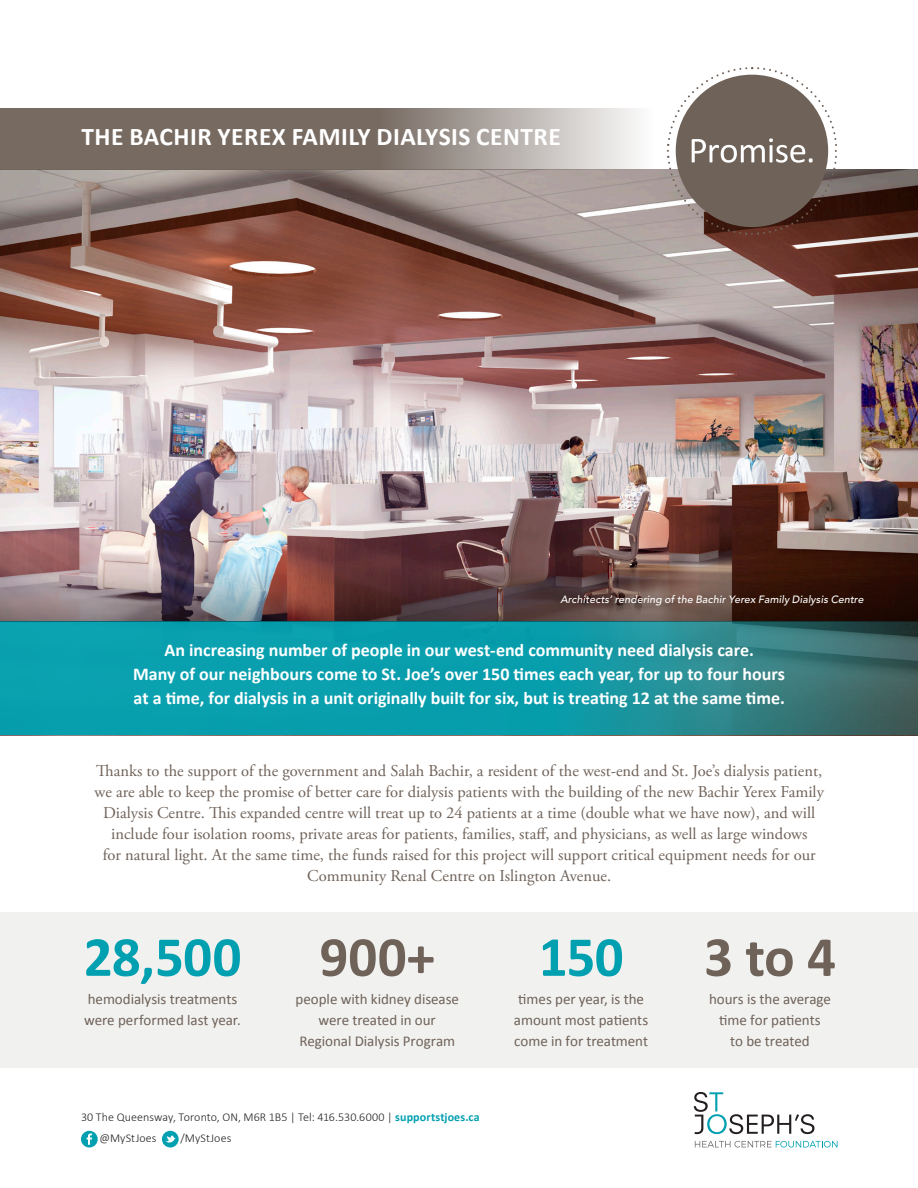
<style>
.page{position:relative;width:918px;height:1188px;background:#fff}
.page>*{position:absolute;margin:0;border:0;box-sizing:border-box;transform-origin:0 0}
.t1{font:700 57px "Calibri";letter-spacing:-.01em;color:#00a0b0}
.t2{font:700 57px "Calibri";color:#6f6259}
.t3{font:700 25.5px "Calibri";letter-spacing:.02em;color:#fff}
.t4{font:700 18px/24px "Calibri";color:#fff;text-align:center}
.t5{font:16.5px/21px "Adobe Garamond Pro";color:#6f6259;text-align:center}
.t6{font:15px/21px "Calibri";letter-spacing:-.005em;color:#6f6259;text-align:center}
.t7{font:300 12px "Calibri";letter-spacing:.005em;color:#231f20}
.t8{font:italic 500 10.5px "Avenir LT Std";letter-spacing:.015em;color:#fff}
.s1{font-weight:700;color:#00a0b0}
</style>
<div class="page">
<img style="left:0;top:169px;width:918px;height:211px">
<div style="left:0;top:912px;width:918px;height:155px;background:#f1f1ef"></div>
<svg style="left:0;top:621px;width:918px;height:114px;background:#16929d"></svg>
<svg style="left:0;top:108px;width:638px;height:61px;background:#90867f"></svg>
<svg style="left:667px;top:67px;width:170px;height:168px"></svg>
<img style="left:0;top:380px;width:918px;height:241px">
<svg style="left:694px;top:1092px;width:121px;height:42px"></svg>
<svg style="left:695px;top:1141px;width:142px;height:7px"></svg>
<div style="left:81px;top:1131px;width:17px;height:16px;background:#00a0b0;border-radius:50%"></div>
<svg style="left:87px;top:1133px;width:5px;height:12px"></svg>
<div style="left:162px;top:1131px;width:17px;height:16px;background:#00a0b0;border-radius:50%"></div>
<svg style="left:165px;top:1135px;width:11px;height:8px"></svg>
<p class="t3" style="left:81px;top:120px;width:481px">THE BACHIR YEREX FAMILY DIALYSIS CENTRE</p>
<p class="t8" style="left:560px;top:593px;width:305px">Architects’ rendering of the Bachir Yerex Family Dialysis Centre</p>
<p class="t4" style="left:133px;top:638px;width:653px">An increasing number of people in our west-end community need dialysis care.<br>Many of our neighbours come to St. Joe’s over 150 times each year, for up to four hours at a time, for dialysis in a unit originally built for six, but is treating 12 at the same time.</p>
<p class="t5" style="left:95px;top:761px;width:731px">Thanks to the support of the government and Salah Bachir, a resident of the west-end and St. Joe’s dialysis patient, we are able to keep the promise of better care for dialysis patients with the building of the new Bachir Yerex Family Dialysis Centre. This expanded centre will treat up to 24 patients at a time (double what we have now), and will include four isolation rooms, private areas for patients, families, staff, and physicians, as well as large windows<br>for natural light. At the same time, the funds raised for this project will support critical equipment needs for our Community Renal Centre on Islington Avenue.</p>
<p class="t1" style="left:84px;top:920px;width:159px">28,500</p>
<p class="t6" style="left:84px;top:988px;width:158px;text-align:left">hemodialysis treatments were performed last year.</p>
<p class="t2" style="left:319px;top:920px;width:117px">900+</p>
<p class="t6" style="left:295px;top:988px;width:165px">people with kidney disease were treated in our<br>Regional Dialysis Program</p>
<p class="t7" style="left:81px;top:1110px;width:400px">30 The Queensway, Toronto, ON, M6R 1B5 | Tel: 416.530.6000 | <span class="s1">supportstjoes.ca</span></p>
<p class="t7" style="left:100px;top:1131px;width:59px">@MyStJoes</p>
<p class="t7" style="left:180px;top:1131px;width:52px">/MyStJoes</p>
<p class="t1" style="left:539px;top:920px;width:86px">150</p>
<p class="t6" style="left:514px;top:988px;width:136px;text-align:left">times per year, is the amount most patients come in for treatment</p>
<p class="t2" style="left:704px;top:920px;width:133px">3 to 4</p>
<p class="t6" style="left:709px;top:988px;width:123px">hours is the average time for patients<br>to be treated</p>
</div>
